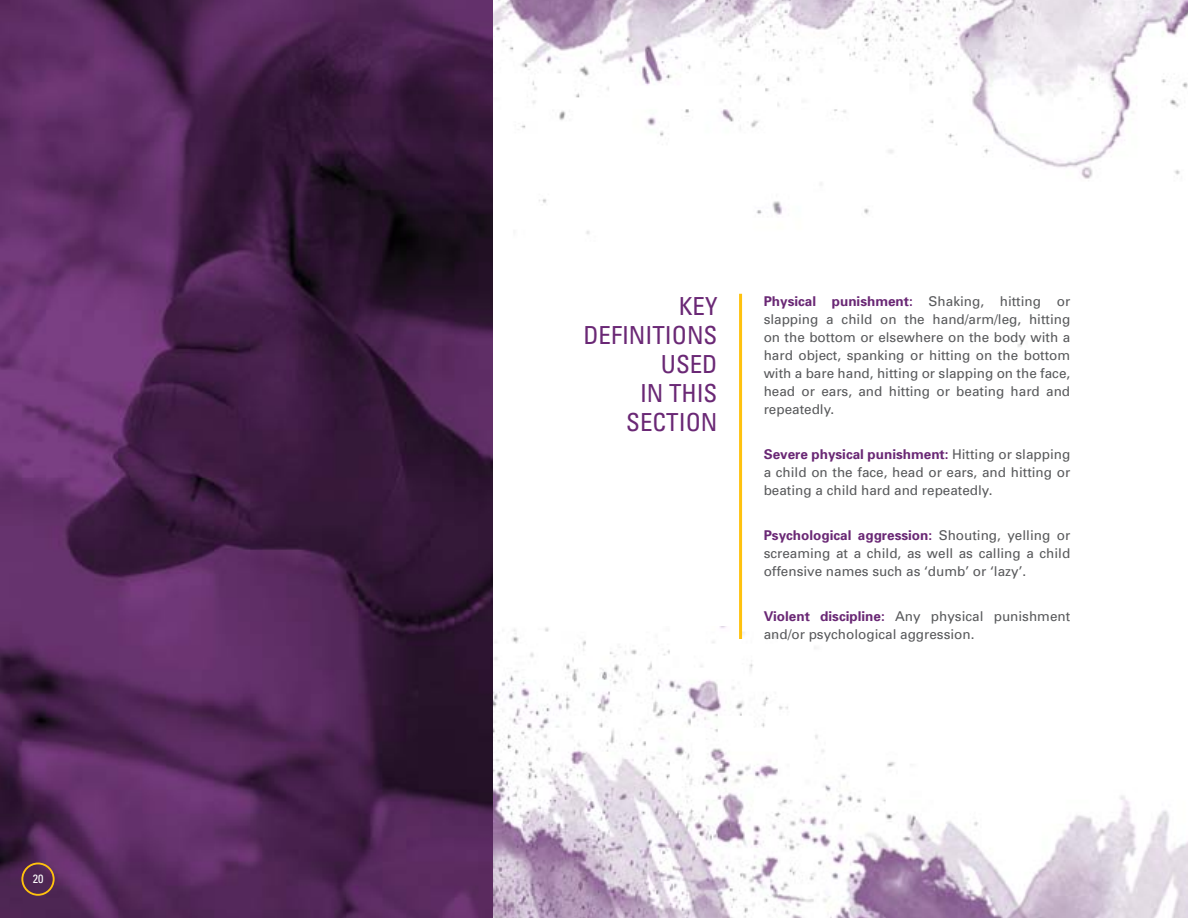
<style>
.page{position:relative;width:1188px;height:918px;background:#fff}
.page>*{position:absolute;margin:0;border:0;box-sizing:border-box;transform-origin:0 0}
.t1{font:condensed 24.9px/29px "Univers";color:#6a2875;text-align:right}
.Paragraph_Text_E{font:13.5px/18px "Univers";color:#58595b;text-align:justify}
.t2{font:condensed 12px "Univers";color:#fff}
.s1{font-weight:700;color:#6a2875}
</style>
<div class="page">
<img style="left:492px;top:0;width:696px;height:348px">
<img style="left:492px;top:626px;width:696px;height:292px">
<img style="left:0;top:0;width:492px;height:918px">
<div style="left:21px;top:863px;width:34px;height:33px;border:2px solid #ffc20e;border-radius:50%"></div>
<hr style="left:739px;top:294px;width:3px;height:345px;background:#ffc20e">
<div style="left:574px;top:285px;width:156px;height:158px;background:#fff"></div>
<p class="t2" style="left:33px;top:871px;width:12px">20</p>
<p class="t1" style="left:583px;top:291px;width:136px">KEY<br>DEFINITIONS<br>USED<br>IN THIS<br>SECTION</p>
<p class="Paragraph_Text_E" style="left:764px;top:292px;width:308px"><span class="s1">Physical punishment:</span> Shaking, hitting or slapping a child on the hand/arm/leg, hitting on the bottom or elsewhere on the body with a hard object, spanking or hitting on the bottom with a bare hand, hitting or slapping on the face, head or ears, and hitting or beating hard and repeatedly.</p>
<p class="Paragraph_Text_E" style="left:764px;top:445px;width:308px"><span class="s1">Severe physical punishment:</span> Hitting or slapping a child on the face, head or ears, and hitting or beating a child hard and repeatedly.</p>
<p class="Paragraph_Text_E" style="left:764px;top:526px;width:308px"><span class="s1">Psychological aggression:</span> Shouting, yelling or screaming at a child, as well as calling a child offensive names such as ‘dumb’ or ‘lazy’.</p>
<p class="Paragraph_Text_E" style="left:764px;top:607px;width:308px"><span class="s1">Violent discipline:</span> Any physical punishment and/or psychological aggression.</p>
</div>
